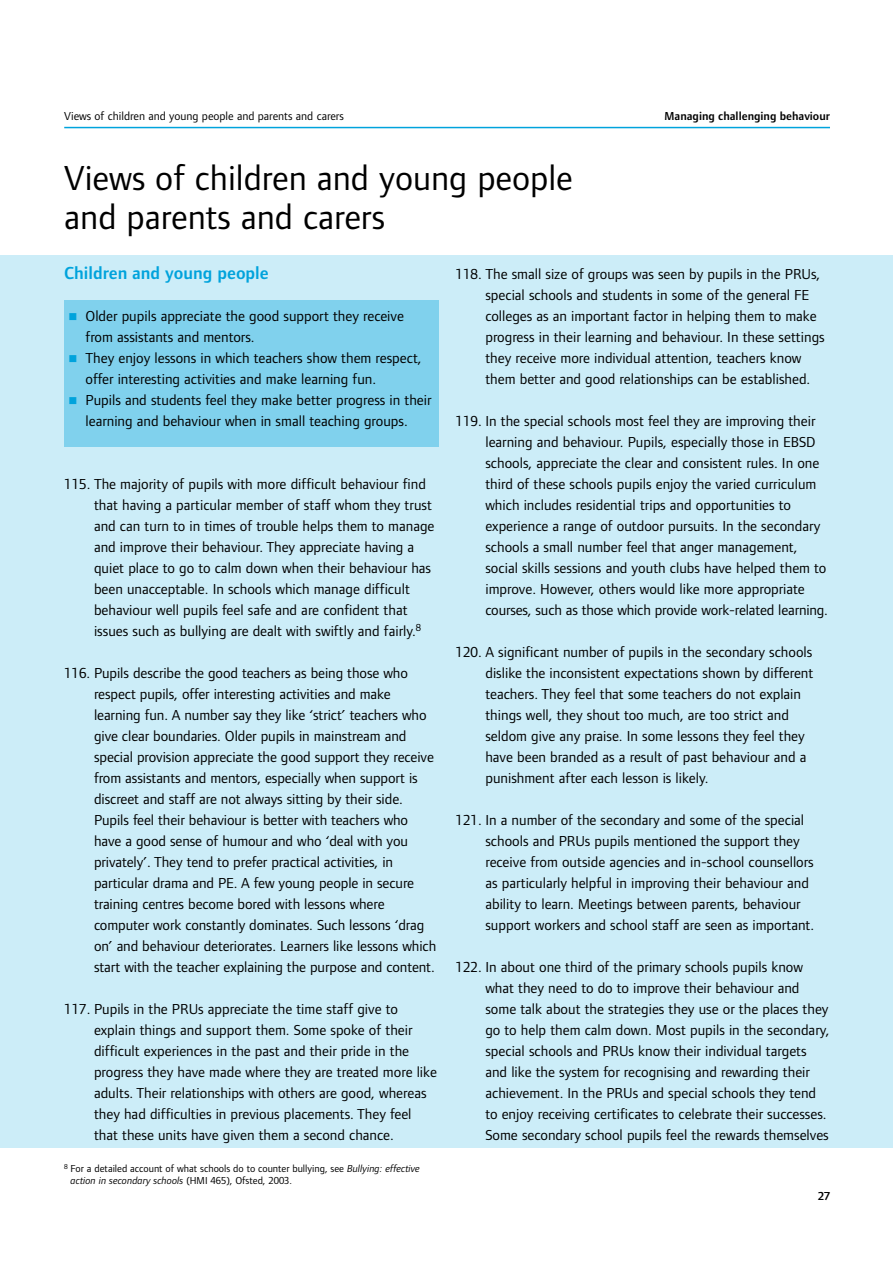
<style>
.page{position:relative;width:893px;height:1263px;background:#fff}
.page>*{position:absolute;margin:0;border:0;box-sizing:border-box;transform-origin:0 0}
.t1{font:36px/39px "Foundry Form Sans";color:#000}
.t2{font:600 18px "Foundry Form Sans";color:#00a3dc}
.t3{font:15px/21px "Foundry Form Sans";color:#000}
.t4{font:12px "Foundry Form Sans";color:#000}
.t5{font:600 12px "Foundry Form Sans";color:#000}
.t6{font:10.5px/12px "Foundry Form Sans";color:#000}
.s1{font-style:italic}
</style>
<div class="page">
<hr style="left:64px;top:127px;width:766px;height:1px;background:#00a3dc">
<div style="left:0;top:255px;width:892px;height:893px;background:#ccedf8"></div>
<div style="left:64px;top:300px;width:374px;height:147px;background:#80d1ed"></div>
<p class="t4" style="left:64px;top:112px;width:281px">Views of children and young people and parents and carers</p>
<p class="t5" style="left:664px;top:111px;width:167px">Managing challenging behaviour</p>
<h1 class="t1" style="left:64px;top:162px;width:510px">Views of children and young people and parents and carers</h1>
<p class="t2" style="left:64px;top:266px;width:206px">Children and young people</p>
<p class="t3" style="left:85px;top:306px;width:347px">Older pupils appreciate the good support they receive from assistants and mentors.<br>They enjoy lessons in which teachers show them respect, offer interesting activities and make learning fun.<br>Pupils and students feel they make better progress in their learning and behaviour when in small teaching groups.</p>
<p class="t3" style="left:94px;top:474px;width:342px;text-indent:-30px">115. The majority of pupils with more difficult behaviour find that having a particular member of staff whom they trust and can turn to in times of trouble helps them to manage and improve their behaviour. They appreciate having a quiet place to go to calm down when their behaviour has been unacceptable. In schools which manage difficult behaviour well pupils feel safe and are confident that issues such as bullying are dealt with swiftly and fairly.<sup>8</sup></p>
<p class="t3" style="left:94px;top:663px;width:344px;text-indent:-30px">116. Pupils describe the good teachers as being those who respect pupils, offer interesting activities and make learning fun. A number say they like ‘strict’ teachers who give clear boundaries. Older pupils in mainstream and special provision appreciate the good support they receive from assistants and mentors, especially when support is discreet and staff are not always sitting by their side.<br>Pupils feel their behaviour is better with teachers who have a good sense of humour and who ‘deal with you privately’. They tend to prefer practical activities, in particular drama and PE. A few young people in secure training centres become bored with lessons where computer work constantly dominates. Such lessons ‘drag on’ and behaviour deteriorates. Learners like lessons which start with the teacher explaining the purpose and content.</p>
<p class="t3" style="left:94px;top:999px;width:344px;text-indent:-30px">117. Pupils in the PRUs appreciate the time staff give to explain things and support them. Some spoke of their difficult experiences in the past and their pride in the progress they have made where they are treated more like adults. Their relationships with others are good, whereas they had difficulties in previous placements. They feel that these units have given them a second chance.</p>
<p class="t6" style="left:71px;top:1164px;width:351px;text-indent:-6px"><sup>8</sup> For a detailed account of what schools do to counter bullying, see <span class="s1">Bullying: effective action in secondary schools</span> (HMI 465), Ofsted, 2003.</p>
<p class="t3" style="left:485px;top:264px;width:341px;text-indent:-30px">118. The small size of groups was seen by pupils in the PRUs, special schools and students in some of the general FE colleges as an important factor in helping them to make progress in their learning and behaviour. In these settings they receive more individual attention, teachers know them better and good relationships can be established.</p>
<p class="t3" style="left:485px;top:411px;width:344px;text-indent:-30px">119. In the special schools most feel they are improving their learning and behaviour. Pupils, especially those in EBSD schools, appreciate the clear and consistent rules. In one third of these schools pupils enjoy the varied curriculum which includes residential trips and opportunities to experience a range of outdoor pursuits. In the secondary schools a small number feel that anger management, social skills sessions and youth clubs have helped them to improve. However, others would like more appropriate courses, such as those which provide work-related learning.</p>
<p class="t3" style="left:485px;top:642px;width:329px;text-indent:-30px">120. A significant number of pupils in the secondary schools dislike the inconsistent expectations shown by different teachers. They feel that some teachers do not explain things well, they shout too much, are too strict and seldom give any praise. In some lessons they feel they have been branded as a result of past behaviour and a punishment after each lesson is likely.</p>
<p class="t3" style="left:485px;top:810px;width:330px;text-indent:-30px">121. In a number of the secondary and some of the special schools and PRUs pupils mentioned the support they receive from outside agencies and in-school counsellors as particularly helpful in improving their behaviour and ability to learn. Meetings between parents, behaviour support workers and school staff are seen as important.</p>
<p class="t3" style="left:485px;top:957px;width:345px;text-indent:-30px">122. In about one third of the primary schools pupils know what they need to do to improve their behaviour and some talk about the strategies they use or the places they go to help them calm down. Most pupils in the secondary, special schools and PRUs know their individual targets and like the system for recognising and rewarding their achievement. In the PRUs and special schools they tend to enjoy receiving certificates to celebrate their successes.<br>Some secondary school pupils feel the rewards themselves</p>
<p class="t5" style="left:818px;top:1191px;width:13px">27</p>
</div>
